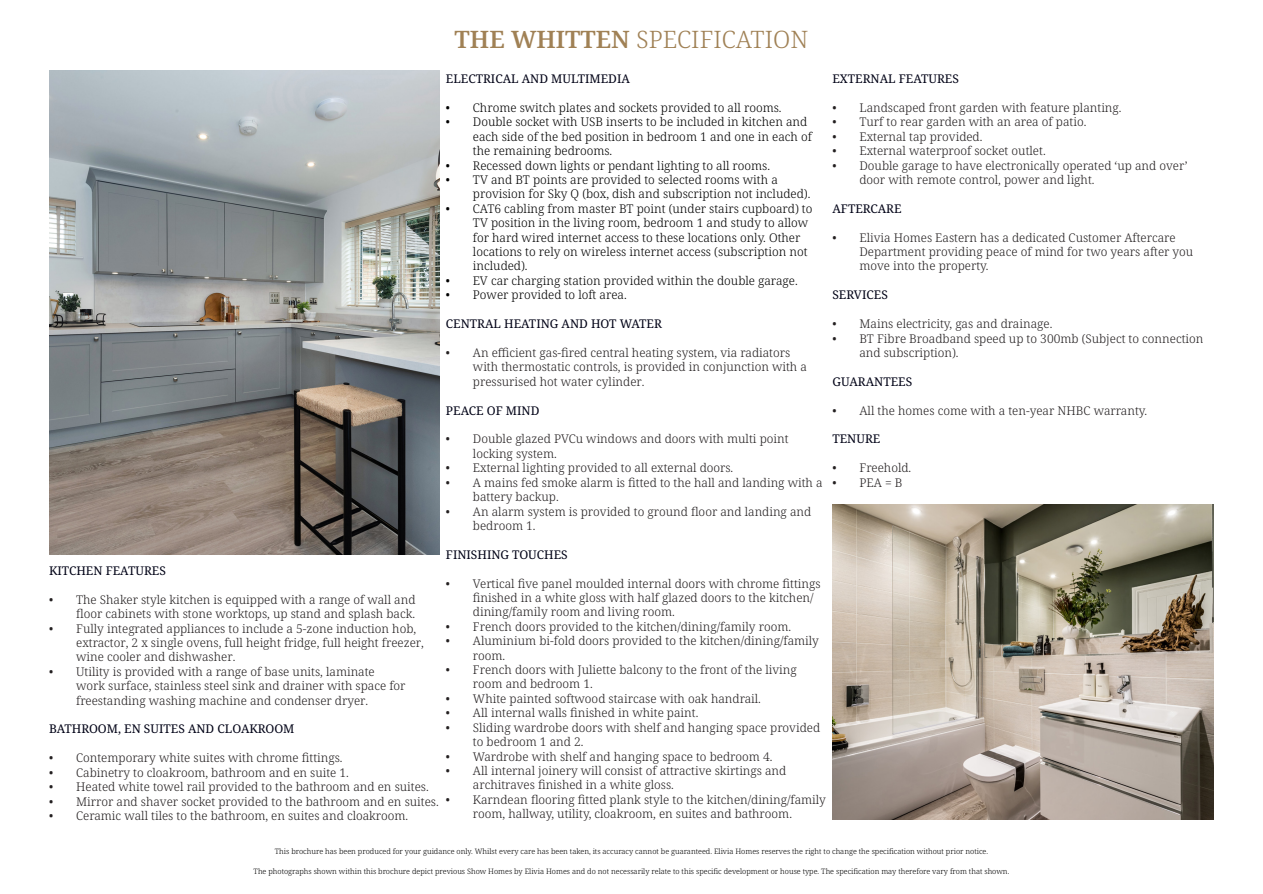
<style>
.page{position:relative;width:1263px;height:894px;background:#fff}
.page>*{position:absolute;margin:0;border:0;box-sizing:border-box;transform-origin:0 0}
.t1{font:300 24px "Noto Serif";color:#a08155}
.t2{font:300 12px/14.4px "Noto Serif";color:#231f20}
.t3{font:300 12px/14.4px "Noto Serif";color:#000}
.t4{font:12px "Noto Serif";color:#000216}
.t5{font:300 7.5px "Noto Serif";color:#000}
.s1{font-weight:600}
</style>
<div class="page">
<img style="left:832px;top:504px;width:381px;height:315px">
<img style="left:49px;top:70px;width:391px;height:484px">
<p class="t1" style="left:454px;top:23px;width:355px"><span class="s1">THE WHITTEN</span> SPECIFICATION</p>
<p class="t4" style="left:49px;top:562px;width:118px">KITCHEN FEATURES</p>
<p class="t2" style="left:49px;top:592px;width:368px;text-align:right">• The Shaker style kitchen is equipped with a range of wall and floor cabinets with stone worktops, up stand and splash back.</p>
<p class="t2" style="left:76px;top:621px;width:349px;text-indent:-27px">• Fully integrated appliances to include a 5-zone induction hob, extractor, 2 x single ovens, full height fridge, full height freezer, wine cooler and dishwasher.</p>
<p class="t2" style="left:76px;top:664px;width:331px;text-indent:-27px">• Utility is provided with a range of base units, laminate work surface, stainless steel sink and drainer with space for freestanding washing machine and condenser dryer.</p>
<p class="t4" style="left:49px;top:720px;width:247px">BATHROOM, EN SUITES AND CLOAKROOM</p>
<p class="t2" style="left:49px;top:751px;width:295px">• Contemporary white suites with chrome fittings.</p>
<p class="t2" style="left:49px;top:765px;width:301px">• Cabinetry to cloakroom, bathroom and en suite 1.</p>
<p class="t2" style="left:49px;top:779px;width:381px">• Heated white towel rail provided to the bathroom and en suites.</p>
<p class="t2" style="left:49px;top:794px;width:391px">• Mirror and shaver socket provided to the bathroom and en suites.</p>
<p class="t2" style="left:49px;top:808px;width:361px">• Ceramic wall tiles to the bathroom, en suites and cloakroom.</p>
<p class="t4" style="left:446px;top:70px;width:185px">ELECTRICAL AND MULTIMEDIA</p>
<p class="t3" style="left:446px;top:101px;width:337px">• Chrome switch plates and sockets provided to all rooms.</p>
<p class="t3" style="left:473px;top:115px;width:340px;text-indent:-27px">• Double socket with USB inserts to be included in kitchen and each side of the bed position in bedroom 1 and one in each of the remaining bedrooms.</p>
<p class="t3" style="left:446px;top:158px;width:326px">• Recessed down lights or pendant lighting to all rooms.</p>
<p class="t3" style="left:473px;top:173px;width:339px;text-indent:-27px">• TV and BT points are provided to selected rooms with a provision for Sky Q (box, dish and subscription not included).</p>
<p class="t3" style="left:473px;top:202px;width:341px;text-indent:-27px">• CAT6 cabling from master BT point (under stairs cupboard) to TV position in the living room, bedroom 1 and study to allow for hard wired internet access to these locations only. Other locations to rely on wireless internet access (subscription not included).</p>
<p class="t3" style="left:446px;top:274px;width:353px">• EV car charging station provided within the double garage.</p>
<p class="t3" style="left:446px;top:288px;width:182px">• Power provided to loft area.</p>
<p class="t4" style="left:446px;top:315px;width:217px">CENTRAL HEATING AND HOT WATER</p>
<p class="t2" style="left:473px;top:346px;width:335px;text-indent:-27px">• An efficient gas-fired central heating system, via radiators with thermostatic controls, is provided in conjunction with a pressurised hot water cylinder.</p>
<p class="t4" style="left:446px;top:402px;width:95px">PEACE OF MIND</p>
<p class="t2" style="left:473px;top:432px;width:317px;text-indent:-27px">• Double glazed PVCu windows and doors with multi point locking system.</p>
<p class="t2" style="left:446px;top:461px;width:289px">• External lighting provided to all external doors.</p>
<p class="t2" style="left:473px;top:475px;width:351px;text-indent:-27px">• A mains fed smoke alarm is fitted to the hall and landing with a battery backup.</p>
<p class="t2" style="left:473px;top:504px;width:340px;text-indent:-27px">• An alarm system is provided to ground floor and landing and bedroom 1.</p>
<p class="t4" style="left:446px;top:546px;width:123px">FINISHING TOUCHES</p>
<p class="t2" style="left:473px;top:576px;width:349px;text-indent:-27px">• Vertical five panel moulded internal doors with chrome fittings finished in a white gloss with half glazed doors to the kitchen/ dining/family room and living room.</p>
<p class="t2" style="left:446px;top:619px;width:347px">• French doors provided to the kitchen/dining/family room.</p>
<p class="t2" style="left:473px;top:634px;width:347px;text-indent:-27px">• Aluminium bi-fold doors provided to the kitchen/dining/family room.</p>
<p class="t2" style="left:473px;top:662px;width:325px;text-indent:-27px">• French doors with Juliette balcony to the front of the living room and bedroom 1.</p>
<p class="t2" style="left:446px;top:691px;width:316px">• White painted softwood staircase with oak handrail.</p>
<p class="t2" style="left:446px;top:706px;width:254px">• All internal walls finished in white paint.</p>
<p class="t2" style="left:473px;top:720px;width:349px;text-indent:-27px">• Sliding wardrobe doors with shelf and hanging space provided to bedroom 1 and 2.</p>
<p class="t2" style="left:446px;top:749px;width:328px">• Wardrobe with shelf and hanging space to bedroom 4.</p>
<p class="t2" style="left:473px;top:763px;width:315px;text-indent:-27px">• All internal joinery will consist of attractive skirtings and architraves finished in a white gloss.</p>
<p class="t2" style="left:446px;top:792px;width:381px;text-align:center">• Karndean flooring fitted plank style to the kitchen/dining/family room, hallway, utility, cloakroom, en suites and bathroom.</p>
<p class="t4" style="left:832px;top:70px;width:128px">EXTERNAL FEATURES</p>
<p class="t2" style="left:832px;top:101px;width:290px">• Landscaped front garden with feature planting.</p>
<p class="t2" style="left:832px;top:115px;width:255px">• Turf to rear garden with an area of patio.</p>
<p class="t2" style="left:832px;top:130px;width:151px">• External tap provided.</p>
<p class="t2" style="left:832px;top:144px;width:215px">• External waterproof socket outlet.</p>
<p class="t2" style="left:859px;top:158px;width:329px;text-indent:-27px">• Double garage to have electronically operated ‘up and over’ door with remote control, power and light.</p>
<p class="t4" style="left:832px;top:200px;width:71px">AFTERCARE</p>
<p class="t2" style="left:859px;top:230px;width:335px;text-indent:-27px">• Elivia Homes Eastern has a dedicated Customer Aftercare<br>Department providing peace of mind for two years after you move into the property.</p>
<p class="t4" style="left:832px;top:286px;width:57px">SERVICES</p>
<p class="t2" style="left:832px;top:317px;width:221px">• Mains electricity, gas and drainage.</p>
<p class="t2" style="left:859px;top:331px;width:345px;text-indent:-27px">• BT Fibre Broadband speed up to 300mb (Subject to connection and subscription).</p>
<p class="t4" style="left:832px;top:373px;width:81px">GUARANTEES</p>
<p class="t2" style="left:832px;top:403px;width:316px">• All the homes come with a ten-year NHBC warranty.</p>
<p class="t4" style="left:832px;top:430px;width:49px">TENURE</p>
<p class="t2" style="left:832px;top:461px;width:80px">• Freehold.</p>
<p class="t2" style="left:832px;top:475px;width:72px">• PEA = B</p>
<p class="t5" style="left:275px;top:846px;width:714px">This brochure has been produced for your guidance only. Whilst every care has been taken, its accuracy cannot be guaranteed. Elivia Homes reserves the right to change the specification without prior notice.</p>
<p class="t5" style="left:253px;top:866px;width:757px">The photographs shown within this brochure depict previous Show Homes by Elivia Homes and do not necessarily relate to this specific development or house type. The specification may therefore vary from that shown.</p>
</div>
